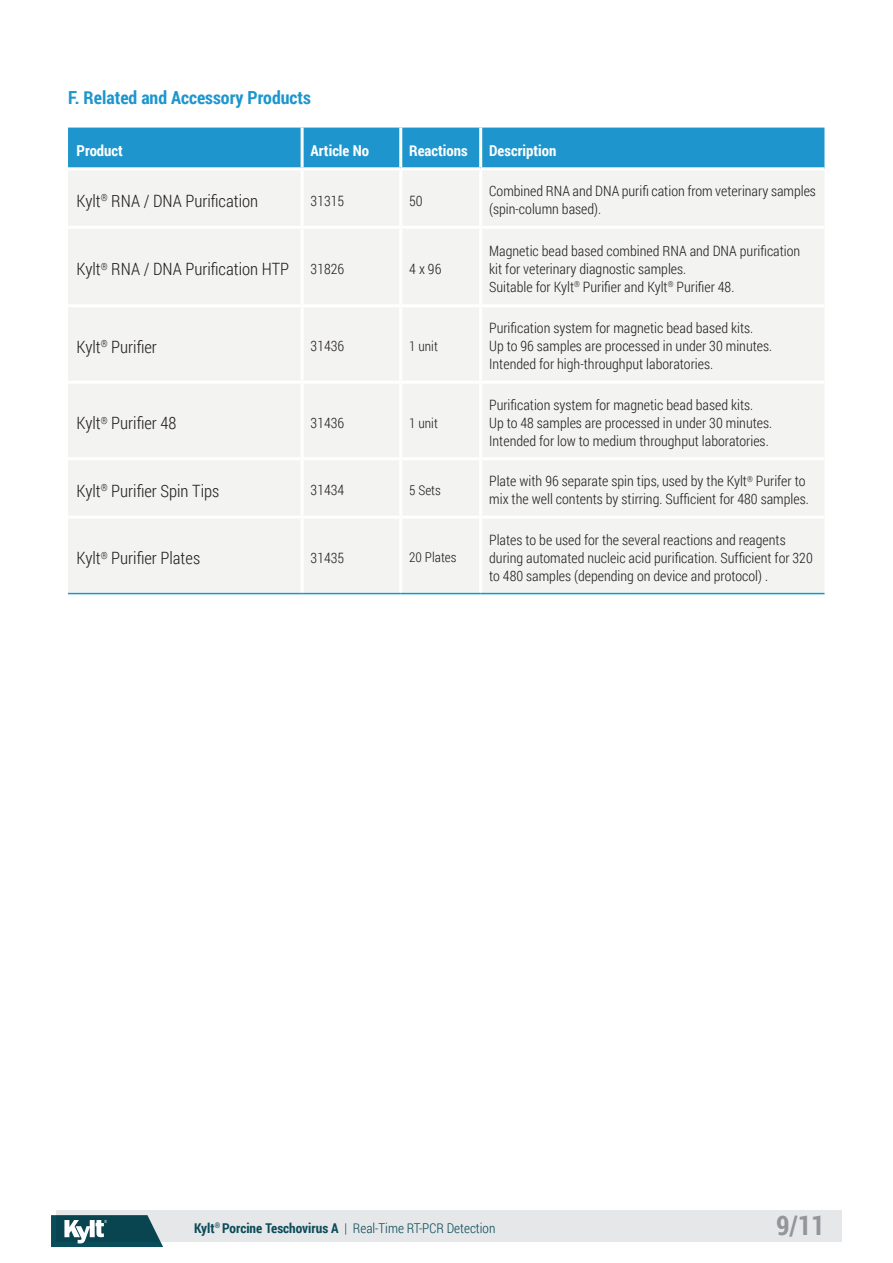
<style>
.page{position:relative;width:893px;height:1263px;background:#fff}
.page>*{position:absolute;margin:0;border:0;box-sizing:border-box;transform-origin:0 0}
.t1{font:700 27px "Roboto Condensed";color:#939598}
.t2{font:700 18px "Roboto Condensed";color:#1e96cd}
.t3{font:300 16.95px "Roboto Condensed";color:#231f20}
.t4{font:700 15px "Roboto Condensed";color:#fff}
.t5{font:300 14.25px/18px "Roboto Condensed";color:#231f20}
.t6{font:300 13.5px "Roboto Condensed";color:#0a4c59}
.t7{font:300 13.5px "Roboto Condensed";color:#231f20}
.s1{font-weight:700}
</style>
<div class="page">
<div style="left:56px;top:1210px;width:786px;height:32px;background:#e6e7e9"></div>
<svg style="left:51px;top:1215px;width:112px;height:32px;background:#3b6b75"></svg>
<div style="left:68px;top:128px;width:756px;height:39px;background:#1e96cd"></div>
<div style="left:68px;top:171px;width:756px;height:422px;background:#f3f3f1"></div>
<hr style="left:301px;top:170px;width:3px;height:56px;background:#fff">
<hr style="left:399px;top:170px;width:3px;height:56px;background:#fff">
<hr style="left:479px;top:170px;width:3px;height:56px;background:#fff">
<hr style="left:301px;top:229px;width:3px;height:75px;background:#fff">
<hr style="left:399px;top:229px;width:3px;height:75px;background:#fff">
<hr style="left:479px;top:229px;width:3px;height:75px;background:#fff">
<hr style="left:301px;top:307px;width:3px;height:74px;background:#fff">
<hr style="left:399px;top:307px;width:3px;height:74px;background:#fff">
<hr style="left:479px;top:307px;width:3px;height:74px;background:#fff">
<hr style="left:301px;top:384px;width:3px;height:73px;background:#fff">
<hr style="left:399px;top:384px;width:3px;height:73px;background:#fff">
<hr style="left:479px;top:384px;width:3px;height:73px;background:#fff">
<hr style="left:301px;top:460px;width:3px;height:56px;background:#fff">
<hr style="left:399px;top:460px;width:3px;height:56px;background:#fff">
<hr style="left:479px;top:460px;width:3px;height:56px;background:#fff">
<hr style="left:301px;top:519px;width:3px;height:74px;background:#fff">
<hr style="left:399px;top:519px;width:3px;height:74px;background:#fff">
<hr style="left:479px;top:519px;width:3px;height:74px;background:#fff">
<hr style="left:68px;top:226px;width:234px;height:3px;background:#fff">
<hr style="left:302px;top:226px;width:99px;height:3px;background:#fff">
<hr style="left:401px;top:226px;width:80px;height:3px;background:#fff">
<hr style="left:68px;top:304px;width:234px;height:3px;background:#fff">
<hr style="left:302px;top:304px;width:99px;height:3px;background:#fff">
<hr style="left:401px;top:304px;width:80px;height:3px;background:#fff">
<hr style="left:481px;top:304px;width:343px;height:3px;background:#fff">
<hr style="left:68px;top:381px;width:234px;height:3px;background:#fff">
<hr style="left:302px;top:381px;width:99px;height:3px;background:#fff">
<hr style="left:401px;top:381px;width:80px;height:3px;background:#fff">
<hr style="left:481px;top:381px;width:343px;height:3px;background:#fff">
<hr style="left:68px;top:457px;width:234px;height:3px;background:#fff">
<hr style="left:302px;top:457px;width:99px;height:3px;background:#fff">
<hr style="left:401px;top:457px;width:80px;height:3px;background:#fff">
<hr style="left:481px;top:457px;width:343px;height:3px;background:#fff">
<hr style="left:68px;top:516px;width:234px;height:3px;background:#fff">
<hr style="left:302px;top:516px;width:99px;height:3px;background:#fff">
<hr style="left:401px;top:516px;width:80px;height:3px;background:#fff">
<hr style="left:481px;top:516px;width:343px;height:3px;background:#fff">
<hr style="left:301px;top:128px;width:3px;height:39px;background:#fff">
<hr style="left:399px;top:128px;width:3px;height:39px;background:#fff">
<hr style="left:479px;top:128px;width:3px;height:39px;background:#fff">
<hr style="left:68px;top:593px;width:234px;height:1px;background:#1e96cd">
<hr style="left:302px;top:593px;width:99px;height:1px;background:#1e96cd">
<hr style="left:481px;top:226px;width:343px;height:3px;background:#fff">
<hr style="left:401px;top:593px;width:80px;height:1px;background:#009fd1">
<hr style="left:481px;top:593px;width:343px;height:1px;background:#009fd1">
<p class="t2" style="left:68px;top:85px;width:244px">F. Related and Accessory Products</p>
<p class="t4" style="left:77px;top:140px;width:48px">Product</p>
<p class="t4" style="left:311px;top:140px;width:60px">Article No</p>
<p class="t4" style="left:409px;top:140px;width:60px">Reactions</p>
<p class="t4" style="left:489px;top:140px;width:69px">Description</p>
<p class="t3" style="left:77px;top:189px;width:183px">Kylt<sup>®</sup> RNA / DNA Purification</p>
<p class="t5" style="left:311px;top:191px;width:35px">31315</p>
<p class="t5" style="left:409px;top:191px;width:15px">50</p>
<p class="t5" style="left:489px;top:182px;width:328px">Combined RNA and DNA purifi cation from veterinary samples (spin-column based).</p>
<p class="t3" style="left:77px;top:258px;width:214px">Kylt<sup>®</sup> RNA / DNA Purification HTP</p>
<p class="t5" style="left:311px;top:259px;width:35px">31826</p>
<p class="t5" style="left:409px;top:259px;width:34px">4 x 96</p>
<p class="t3" style="left:77px;top:335px;width:82px">Kylt<sup>®</sup> Purifier</p>
<p class="t5" style="left:311px;top:337px;width:35px">31436</p>
<p class="t7" style="left:409px;top:337px;width:30px">1 unit</p>
<p class="t3" style="left:77px;top:412px;width:101px">Kylt<sup>®</sup> Purifier 48</p>
<p class="t5" style="left:311px;top:413px;width:35px">31436</p>
<p class="t7" style="left:409px;top:413px;width:30px">1 unit</p>
<p class="t5" style="left:489px;top:241px;width:313px">Magnetic bead based combined RNA and DNA purification kit for veterinary diagnostic samples.<br>Suitable for Kylt<sup>®</sup> Purifier and Kylt<sup>®</sup> Purifier 48.</p>
<p class="t5" style="left:489px;top:319px;width:284px">Purification system for magnetic bead based kits.<br>Up to 96 samples are processed in under 30 minutes.<br>Intended for high-throughput laboratories.</p>
<p class="t5" style="left:489px;top:395px;width:284px">Purification system for magnetic bead based kits.<br>Up to 48 samples are processed in under 30 minutes.<br>Intended for low to medium throughput laboratories.</p>
<p class="t3" style="left:77px;top:479px;width:144px">Kylt<sup>®</sup> Purifier Spin Tips</p>
<p class="t5" style="left:311px;top:481px;width:35px">31434</p>
<p class="t7" style="left:409px;top:481px;width:33px">5 Sets</p>
<p class="t5" style="left:489px;top:472px;width:321px">Plate with 96 separate spin tips, used by the Kylt<sup>®</sup> Purifer to mix the well contents by stirring. Sufficient for 480 samples.</p>
<p class="t3" style="left:77px;top:546px;width:125px">Kylt<sup>®</sup> Purifier Plates</p>
<p class="t5" style="left:311px;top:548px;width:35px">31435</p>
<p class="t7" style="left:409px;top:548px;width:49px">20 Plates</p>
<p class="t5" style="left:489px;top:530px;width:325px">Plates to be used for the several reactions and reagents during automated nucleic acid purification. Sufficient for 320 to 480 samples (depending on device and protocol) .</p>
<p class="t6" style="left:194px;top:1218px;width:303px"><span class="s1">Kylt</span><sup>®</sup> <span class="s1">Porcine Teschovirus A</span> | Real-Time RT-PCR Detection</p>
<h1 class="t1" style="left:776px;top:1206px;width:50px">9/11</h1>
</div>
